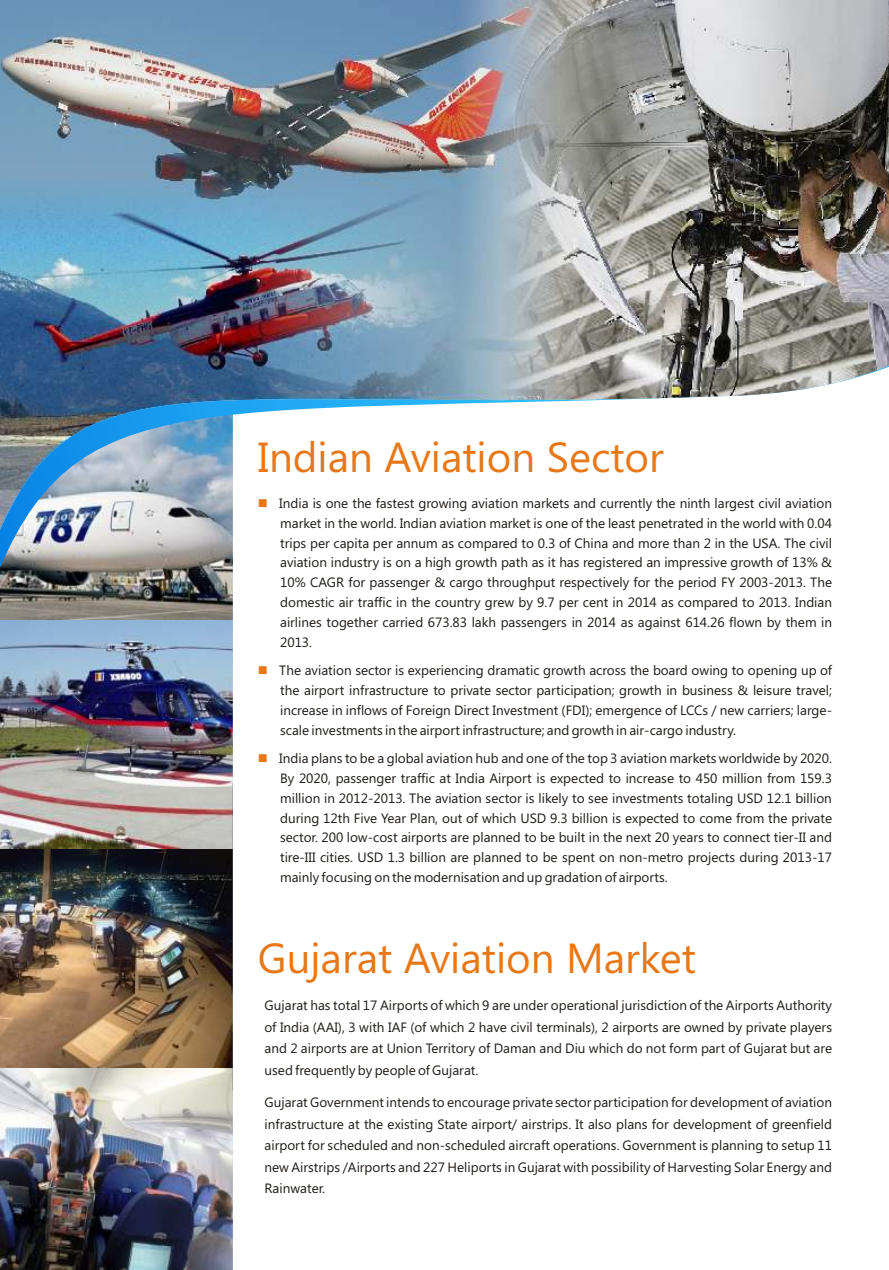
<style>
.page{position:relative;width:889px;height:1270px;background:#fff}
.page>*{position:absolute;margin:0;border:0;box-sizing:border-box;transform-origin:0 0}
.t1{font:42px "Segoe UI";color:#e87817}
.t2{font:13.5px/19.8px "Segoe UI";color:#1f1a17;text-align:justify}
.t3{font:13.5px "Wingdings";color:#e87817}
</style>
<div class="page">
<img style="left:0;top:847px;width:233px;height:220px">
<img style="left:0;top:619px;width:233px;height:228px">
<img style="left:0;top:612px;width:233px;height:7px">
<img style="left:0;top:1067px;width:233px;height:202px">
<img style="left:0;top:573px;width:233px;height:39px">
<img style="left:0;top:0;width:382px;height:153px">
<img style="left:382px;top:0;width:506px;height:403px">
<img style="left:0;top:153px;width:491px;height:335px">
<img style="left:0;top:488px;width:233px;height:85px">
<h1 class="t1" style="left:258px;top:441px;width:407px">Indian Aviation Sector</h1>
<p class="t3" style="left:258px;top:497px;width:62px">■</p>
<p class="t2" style="left:279px;top:494px;width:554px">India is one the fastest growing aviation markets and currently the ninth largest civil aviation market in the world. Indian aviation market is one of the least penetrated in the world with 0.04 trips per capita per annum as compared to 0.3 of China and more than 2 in the USA. The civil aviation industry is on a high growth path as it has registered an impressive growth of 13% &amp; 10% CAGR for passenger &amp; cargo throughput respectively for the period FY 2003-2013. The domestic air traffic in the country grew by 9.7 per cent in 2014 as compared to 2013. Indian airlines together carried 673.83 lakh passengers in 2014 as against 614.26 flown by them in 2013.</p>
<p class="t2" style="left:279px;top:661px;width:554px">The aviation sector is experiencing dramatic growth across the board owing to opening up of the airport infrastructure to private sector participation; growth in business &amp; leisure travel; increase in inflows of Foreign Direct Investment (FDI); emergence of LCCs / new carriers; large&shy;scale investments in the airport infrastructure; and growth in air-cargo industry.</p>
<p class="t2" style="left:279px;top:749px;width:554px">India plans to be a global aviation hub and one of the top 3 aviation markets worldwide by 2020.<br>By 2020, passenger traffic at India Airport is expected to increase to 450 million from 159.3 million in 2012-2013. The aviation sector is likely to see investments totaling USD 12.1 billion during 12th Five Year Plan, out of which USD 9.3 billion is expected to come from the private sector. 200 low-cost airports are planned to be built in the next 20 years to connect tier-II and tire-III cities. USD 1.3 billion are planned to be spent on non-metro projects during 2013-17 mainly focusing on the modernisation and up gradation of airports.</p>
<p class="t3" style="left:258px;top:664px;width:62px">■</p>
<p class="t3" style="left:258px;top:752px;width:62px">■</p>
<h1 class="t1" style="left:258px;top:942px;width:439px">Gujarat Aviation Market</h1>
<p class="t2" style="left:264px;top:995px;width:568px;line-height:21.6px">Gujarat has total 17 Airports of which 9 are under operational jurisdiction of the Airports Authority of India (AAI), 3 with IAF (of which 2 have civil terminals), 2 airports are owned by private players and 2 airports are at Union Territory of Daman and Diu which do not form part of Gujarat but are used frequently by people of Gujarat.</p>
<p class="t2" style="left:264px;top:1092px;width:568px;line-height:21.6px">Gujarat Government intends to encourage private sector participation for development of aviation infrastructure at the existing State airport/ airstrips. It also plans for development of greenfield airport for scheduled and non-scheduled aircraft operations. Government is planning to setup 11 new Airstrips /Airports and 227 Heliports in Gujarat with possibility of Harvesting Solar Energy and Rainwater.</p>
</div>
